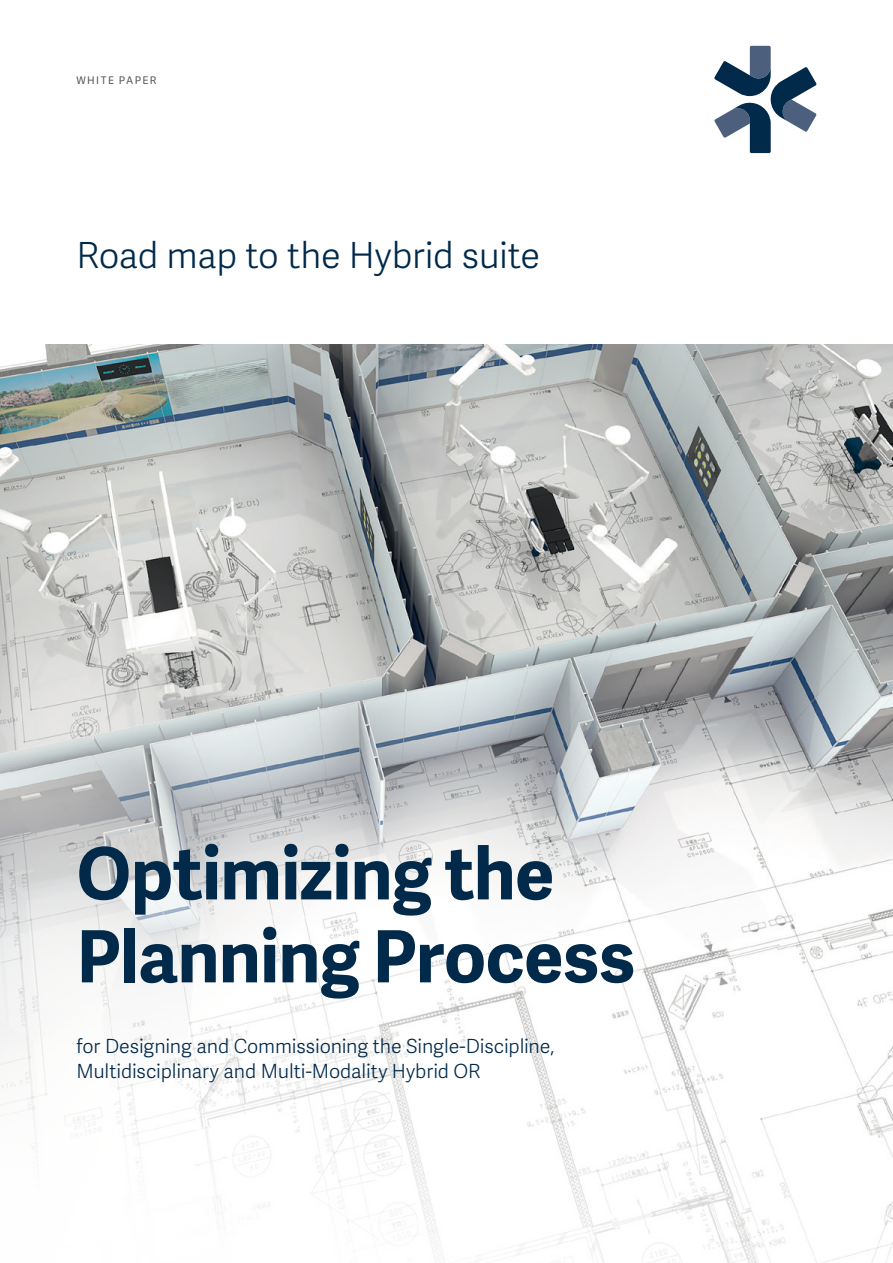
<style>
.page{position:relative;width:893px;height:1263px;background:#fff}
.page>*{position:absolute;margin:0;border:0;box-sizing:border-box;transform-origin:0 0}
.t1{font:700 72px/82.9px "Adelle Sans";letter-spacing:-.01em;color:#00294a}
.t2{font:300 36px "Adelle Sans";letter-spacing:-.01em;color:#00294a}
.t3{font:300 19.5px/25.5px "Adelle Sans";letter-spacing:-.005em;color:#00294a}
.t4{font:10.5px "Adelle Sans";letter-spacing:.13em;color:#555754}
</style>
<div class="page">
<img style="left:0;top:344px;width:893px;height:919px">
<svg style="left:714px;top:46px;width:102px;height:107px"></svg>
<p class="t4" style="left:77px;top:73px;width:81px">WHITE PAPER</p>
<h2 class="t2" style="left:77px;top:229px;width:465px">Road map to the Hybrid suite</h2>
<h1 class="t1" style="left:77px;top:829px;width:560px">Optimizing the<br>Planning Process</h1>
<p class="t3" style="left:77px;top:1032px;width:479px">for Designing and Commissioning the Single-Discipline,<br>Multidisciplinary and Multi-Modality Hybrid OR</p>
</div>
